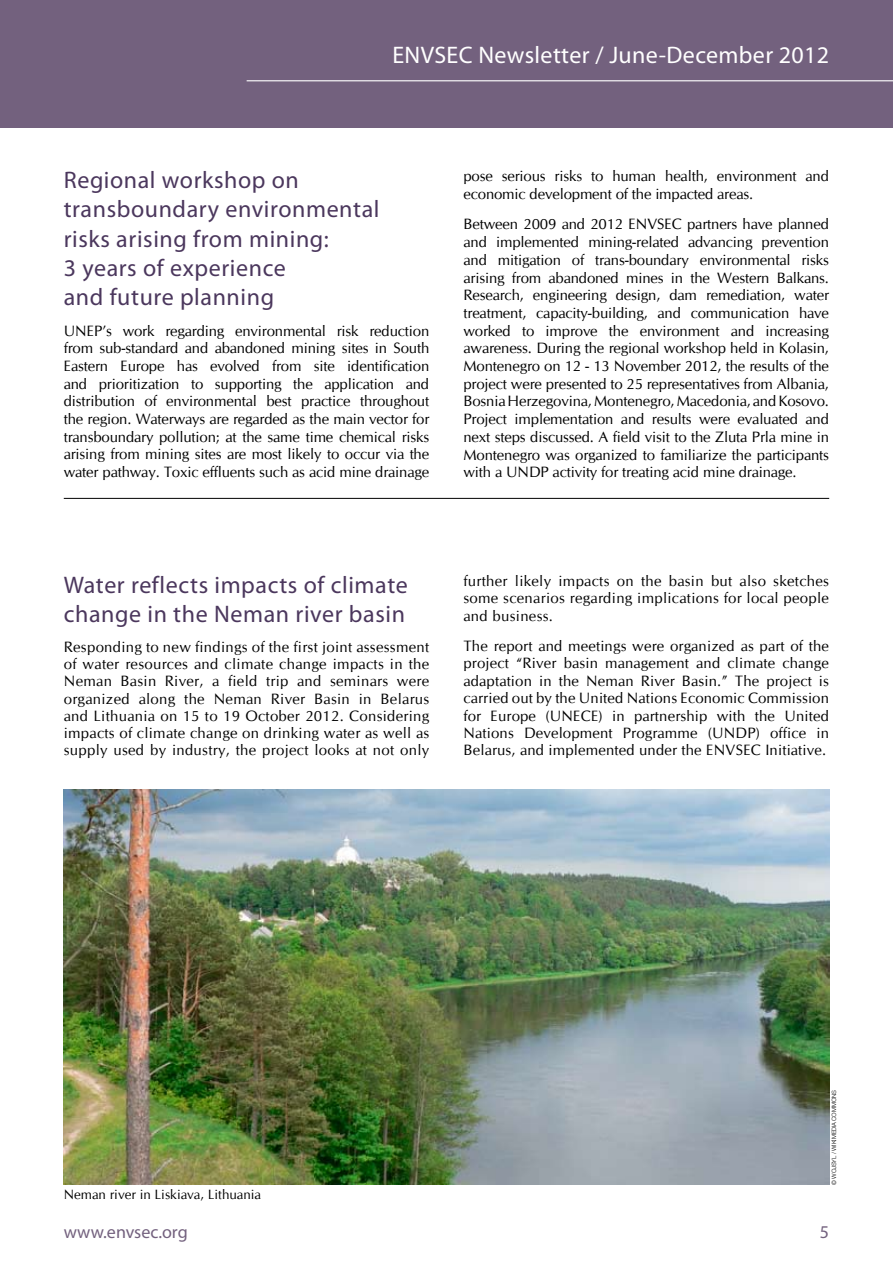
<style>
.page{position:relative;width:893px;height:1263px;background:#fff}
.page>*{position:absolute;margin:0;border:0;box-sizing:border-box;transform-origin:0 0}
.t1{font:24px/29.2px "Myriad Pro";letter-spacing:.025em;color:#4b375d}
.t2{font:24px "Myriad Pro";letter-spacing:.015em;color:#fff}
.t3{font:18px "Myriad Pro";color:#73617e}
.t4{font:15px/17.7px "CG Omega";letter-spacing:-.01em;color:#000;text-align:justify}
.t5{font:13.5px "CG Omega";color:#000}
.t6{font:300 6px "Helvetica Neue";letter-spacing:-.02em;color:#000}
</style>
<div class="page">
<div style="left:0;top:0;width:893px;height:128px;background:#73617e"></div>
<hr style="left:247px;top:80px;width:646px;height:1px;background:#fff">
<hr style="left:64px;top:498px;width:765px;height:1px;background:#000">
<img style="left:64px;top:789px;width:765px;height:396px">
<h1 class="t2" style="left:392px;top:42px;width:438px">ENVSEC Newsletter / June-December 2012</h1>
<h1 class="t1" style="left:64px;top:166px;width:317px">Regional workshop on transboundary environmental risks arising from mining:<br>3 years of experience<br>and future planning</h1>
<p class="t4" style="left:64px;top:322px;width:367px">UNEP’s work regarding environmental risk reduction from sub-standard and abandoned mining sites in South Eastern Europe has evolved from site identification and prioritization to supporting the application and distribution of environmental best practice throughout the region. Waterways are regarded as the main vector for transboundary pollution; at the same time chemical risks arising from mining sites are most likely to occur via the water pathway. Toxic effluents such as acid mine drainage</p>
<p class="t4" style="left:463px;top:167px;width:367px">pose serious risks to human health, environment and economic development of the impacted areas.</p>
<p class="t4" style="left:463px;top:216px;width:367px">Between 2009 and 2012 ENVSEC partners have planned and implemented mining-related advancing prevention and mitigation of trans-boundary environmental risks arising from abandoned mines in the Western Balkans.<br>Research, engineering design, dam remediation, water treatment, capacity-building, and communication have worked to improve the environment and increasing awareness. During the regional workshop held in Kolasin, Montenegro on 12 - 13 November 2012, the results of the project were presented to 25 representatives from Albania, Bosnia Herzegovina, Montenegro, Macedonia, and Kosovo.<br>Project implementation and results were evaluated and next steps discussed. A field visit to the Zluta Prla mine in Montenegro was organized to familiarize the participants with a UNDP activity for treating acid mine drainage.</p>
<h1 class="t1" style="left:64px;top:571px;width:345px;line-height:28.8px">Water reflects impacts of climate change in the Neman river basin</h1>
<p class="t4" style="left:64px;top:638px;width:367px;line-height:17.2px">Responding to new findings of the first joint assessment of water resources and climate change impacts in the Neman Basin River, a field trip and seminars were organized along the Neman River Basin in Belarus and Lithuania on 15 to 19 October 2012. Considering impacts of climate change on drinking water as well as supply used by industry, the project looks at not only</p>
<p class="t4" style="left:463px;top:572px;width:367px">further likely impacts on the basin but also sketches some scenarios regarding implications for local people and business.</p>
<p class="t4" style="left:463px;top:637px;width:367px">The report and meetings were organized as part of the project “River basin management and climate change adaptation in the Neman River Basin.” The project is carried out by the United Nations Economic Commission for Europe (UNECE) in partnership with the United Nations Development Programme (UNDP) office in Belarus, and implemented under the ENVSEC Initiative.</p>
<p class="t5" style="left:64px;top:1187px;width:199px">Neman river in Liskiava, Lithuania</p>
<p class="t3" style="left:64px;top:1222px;width:125px">www.envsec.org</p>
<p class="t6" style="left:830px;top:1185px;width:96px;rotate:-90deg">© Wojsyl / wikimedia commons</p>
<p class="t3" style="left:820px;top:1222px;width:11px">5</p>
</div>
